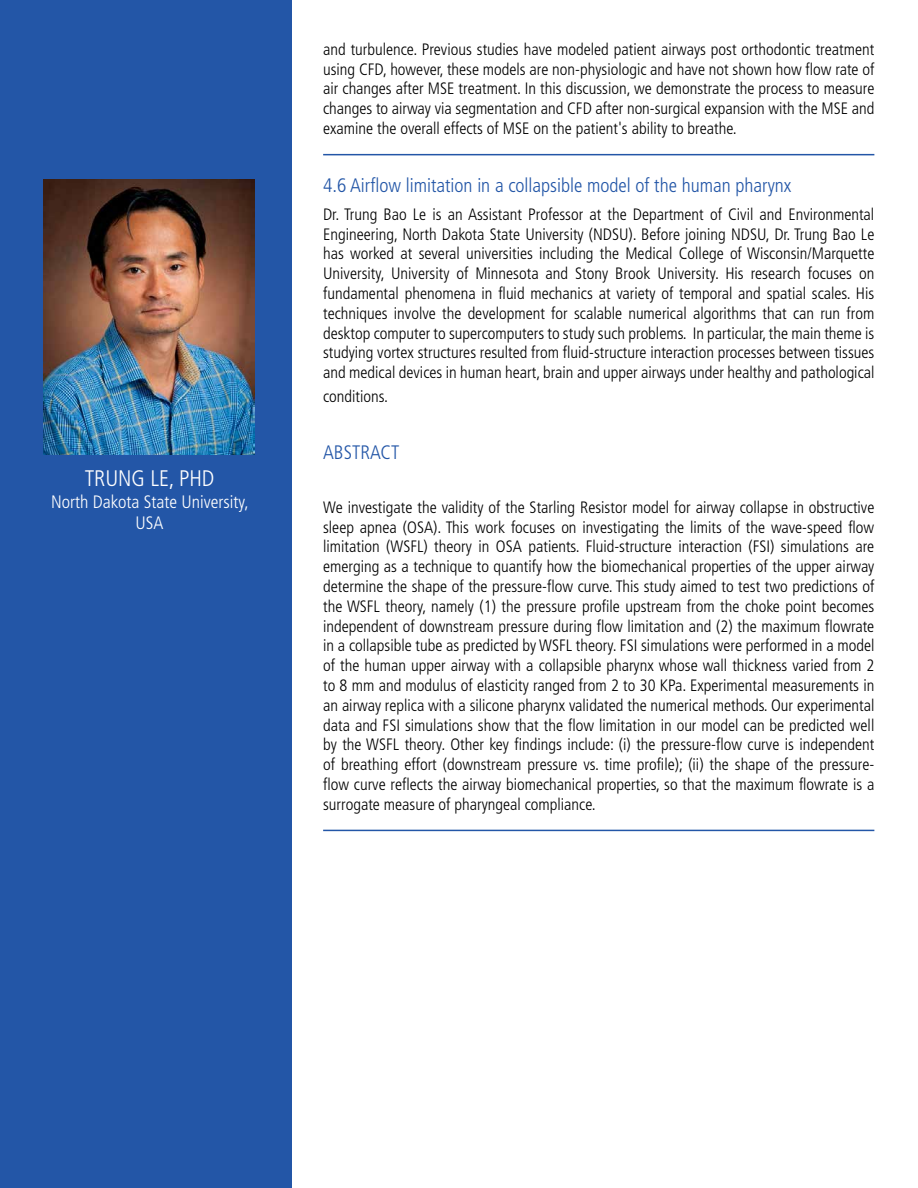
<style>
.page{position:relative;width:918px;height:1188px;background:#fff}
.page>*{position:absolute;margin:0;border:0;box-sizing:border-box;transform-origin:0 0}
.t1{font:300 condensed 22.5px "Frutiger";color:#fff}
.t2{font:300 condensed 19.5px "Frutiger";color:#2356a7}
.t3{font:300 condensed 18px/21.6px "Frutiger";color:#fff;text-align:center}
.t4{font:300 condensed 16.5px/19.8px "Frutiger";color:#000;text-align:justify}
</style>
<div class="page">
<div style="left:0;top:0;width:292px;height:1188px;background:#2356a7"></div>
<hr style="left:323px;top:154px;width:551px;height:1px;background:#2356a7">
<hr style="left:323px;top:830px;width:551px;height:1px;background:#2356a7">
<img style="left:44px;top:179px;width:211px;height:275px">
<h1 class="t1" style="left:85px;top:465px;width:131px">TRUNG LE, PHD</h1>
<p class="t3" style="left:51px;top:491px;width:199px">North Dakota State University,<br>USA</p>
<p class="t4" style="left:323px;top:40px;width:553px">and turbulence. Previous studies have modeled patient airways post orthodontic treatment using CFD, however, these models are non-physiologic and have not shown how flow rate of air changes after MSE treatment. In this discussion, we demonstrate the process to measure changes to airway via segmentation and CFD after non-surgical expansion with the MSE and examine the overall effects of MSE on the patient's ability to breathe.</p>
<p class="t2" style="left:323px;top:174px;width:470px">4.6 Airflow limitation in a collapsible model of the human pharynx</p>
<p class="t4" style="left:323px;top:204px;width:553px">Dr. Trung Bao Le is an Assistant Professor at the Department of Civil and Environmental Engineering, North Dakota State University (NDSU). Before joining NDSU, Dr. Trung Bao Le has worked at several universities including the Medical College of Wisconsin/Marquette University, University of Minnesota and Stony Brook University. His research focuses on fundamental phenomena in fluid mechanics at variety of temporal and spatial scales. His techniques involve the development for scalable numerical algorithms that can run from desktop computer to supercomputers to study such problems. In particular, the main theme is studying vortex structures resulted from fluid-structure interaction processes between tissues and medical devices in human heart, brain and upper airways under healthy and pathological</p>
<p class="t4" style="left:323px;top:386px;width:66px">conditions.</p>
<p class="t2" style="left:323px;top:441px;width:78px">ABSTRACT</p>
<p class="t4" style="left:323px;top:497px;width:553px">We investigate the validity of the Starling Resistor model for airway collapse in obstructive sleep apnea (OSA). This work focuses on investigating the limits of the wave-speed flow limitation (WSFL) theory in OSA patients. Fluid-structure interaction (FSI) simulations are emerging as a technique to quantify how the biomechanical properties of the upper airway determine the shape of the pressure-flow curve. This study aimed to test two predictions of the WSFL theory, namely (1) the pressure profile upstream from the choke point becomes independent of downstream pressure during flow limitation and (2) the maximum flowrate in a collapsible tube as predicted by WSFL theory. FSI simulations were performed in a model of the human upper airway with a collapsible pharynx whose wall thickness varied from 2 to 8 mm and modulus of elasticity ranged from 2 to 30 KPa. Experimental measurements in an airway replica with a silicone pharynx validated the numerical methods. Our experimental data and FSI simulations show that the flow limitation in our model can be predicted well by the WSFL theory. Other key findings include: (i) the pressure-flow curve is independent of breathing effort (downstream pressure vs. time profile); (ii) the shape of the pressure&shy;flow curve reflects the airway biomechanical properties, so that the maximum flowrate is a surrogate measure of pharyngeal compliance.</p>
</div>
